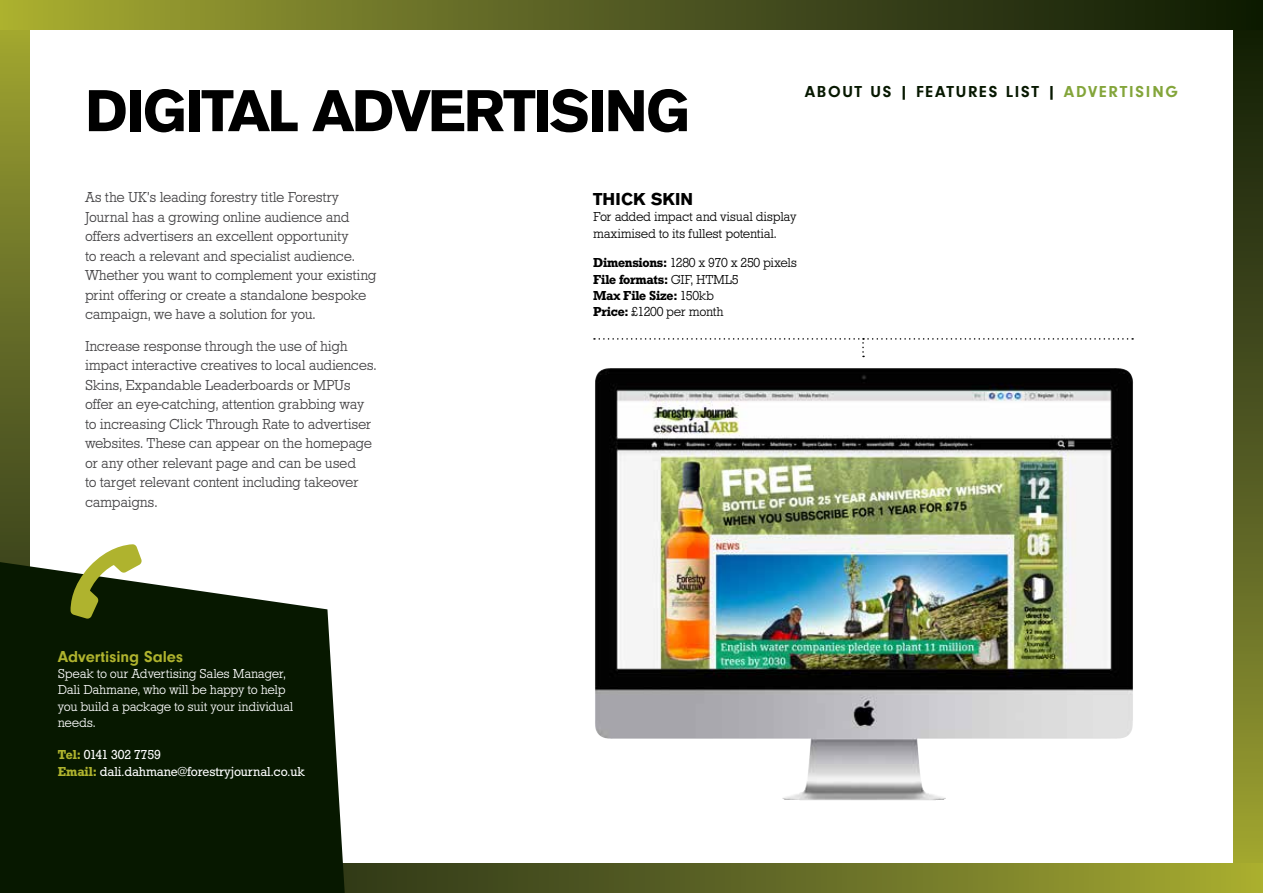
<style>
.page{position:relative;width:1263px;height:893px;background:#fff}
.page>*{position:absolute;margin:0;border:0;box-sizing:border-box;transform-origin:0 0}
.t1{font:700 61.5px "Ancona";letter-spacing:-.035em;color:#000}
.t2{font:700 18px "Ancona";letter-spacing:.01em;color:#000}
.t3{font:700 16.5px "Neutral Grotesk";letter-spacing:.1em;color:#071800}
.t4{font:700 16.5px "Neutral Grotesk";color:#afb32e}
.t5{font:300 15px/19.5px "Stafford";letter-spacing:-.03em;color:#414042}
.t6{font:300 13.5px/16.2px "Stafford";letter-spacing:-.02em;color:#000}
.t7{font:300 13.5px/16.2px "Stafford";letter-spacing:-.025em;color:#fff}
.t8{font:13.5px/16.5px "Stafford";letter-spacing:-.01em;color:#fff}
.s1{color:#83a53a}
.s2{font-weight:500}
.s3{font-weight:500;color:#afb32e}
</style>
<div class="page">
<svg style="left:0;top:30px;width:30px;height:532px;background:#6c7327"></svg>
<div style="left:1233px;top:0;width:30px;height:893px;background:linear-gradient(to bottom,#081408,#a0a436)"></div>
<svg style="left:345px;top:863px;width:918px;height:30px;background:#686f25"></svg>
<div style="left:0;top:0;width:1263px;height:30px;background:linear-gradient(to right,#a3a736,#081408)"></div>
<svg style="left:594px;top:338px;width:539px;height:19px"></svg>
<img style="left:595px;top:368px;width:518px;height:421px">
<svg style="left:0;top:562px;width:345px;height:331px;background:#1c2c16"></svg>
<svg style="left:70px;top:544px;width:72px;height:75px"></svg>
<h1 class="t1" style="left:85px;top:76px;width:607px">DIGITAL ADVERTISING</h1>
<p class="t3" style="left:805px;top:83px;width:375px">ABOUT US | FEATURES LIST | <span class="s1">ADVERTISING</span></p>
<p class="t5" style="left:85px;top:188px;width:293px">As the UK’s leading forestry title Forestry Journal has a growing online audience and offers advertisers an excellent opportunity<br>to reach a relevant and specialist audience.<br>Whether you want to complement your existing print offering or create a standalone bespoke campaign, we have a solution for you.</p>
<p class="t5" style="left:85px;top:337px;width:293px">Increase response through the use of high impact interactive creatives to local audiences.<br>Skins, Expandable Leaderboards or MPUs offer an eye-catching, attention grabbing way to increasing Click Through Rate to advertiser websites. These can appear on the homepage or any other relevant page and can be used<br>to target relevant content including takeover campaigns.</p>
<p class="t2" style="left:593px;top:189px;width:101px">THICK SKIN</p>
<p class="t6" style="left:593px;top:209px;width:205px">For added impact and visual display maximised to its fullest potential.</p>
<p class="t6" style="left:593px;top:255px;width:205px"><span class="s2">Dimensions:</span> 1280 x 970 x 250 pixels<br><span class="s2">File formats:</span> GIF, HTML5<br><span class="s2">Max File Size:</span> 150kb<br><span class="s2">Price:</span> £1200 per month</p>
<p class="t4" style="left:58px;top:647px;width:127px">Advertising Sales</p>
<p class="t7" style="left:58px;top:666px;width:237px">Speak to our Advertising Sales Manager,<br>Dali Dahmane, who will be happy to help you build a package to suit your individual needs.</p>
<p class="t8" style="left:58px;top:747px;width:249px"><span class="s3">Tel:</span> 0141 302 7759<br><span class="s3">Email:</span> dali.dahmane@forestryjournal.co.uk</p>
</div>
